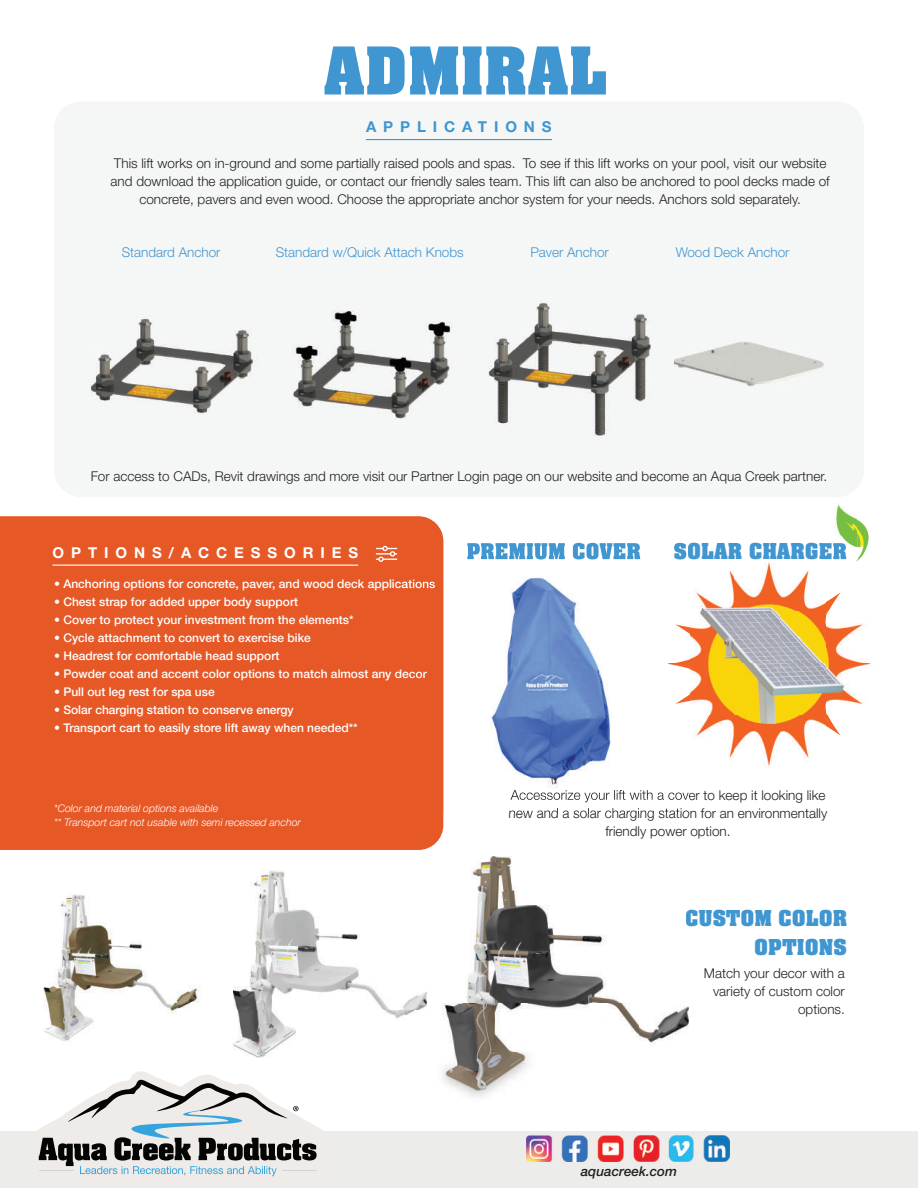
<style>
.page{position:relative;width:918px;height:1188px;background:#fff}
.page>*{position:absolute;margin:0;border:0;box-sizing:border-box;transform-origin:0 0}
.t1{font:700 72px "Neue Aachen Pro";color:#4096d0}
.t2{font:700 24px/28.8px "Neue Aachen Pro";color:#4096d0;text-align:right}
.t3{font:15px "Helvetica Neue LT 75 Bd";letter-spacing:.46em;color:#fff}
.t4{font:15px "Helvetica Neue LT 75 Bd";letter-spacing:.46em;color:#4096d0}
.t5{font:13.5px/18px "Helvetica Neue LT 45 Lt";color:#231f20;text-align:center}
.t6{font:13.5px "Helvetica Neue LT 45 Lt";color:#4096d0}
.t7{font:13.5px "Helvetica Neue LT 66 Md It";color:#231f20}
.t8{font:12px "Helvetica Neue LT 65 Md";color:#fff}
.t9{font:10.5px/13.5px "Helvetica Neue LT 46 Lt It";color:#fff}
</style>
<div class="page">
<div style="left:54px;top:102px;width:810px;height:395px;background:#f5f7f7;border-radius:27px"></div>
<hr style="left:366px;top:139px;width:186px;height:1px;background:#4096d0">
<div style="left:0;top:516px;width:443px;height:334px;background:#e75827"></div>
<div style="left:0;top:1132px;width:918px;height:56px;background:#ecedea"></div>
<svg style="left:26px;top:1071px;width:308px;height:106px"></svg>
<img style="left:694px;top:562px;width:132px;height:49px">
<img style="left:826px;top:592px;width:15px;height:19px">
<img style="left:689px;top:611px;width:182px;height:156px">
<img style="left:836px;top:505px;width:33px;height:31px">
<img style="left:841px;top:536px;width:16px;height:23px">
<img style="left:857px;top:536px;width:12px;height:23px">
<img style="left:823px;top:559px;width:37px;height:11px">
<img style="left:823px;top:543px;width:23px;height:16px">
<svg style="left:823px;top:559px;width:23px;height:1px"></svg>
<img style="left:527px;top:1136px;width:202px;height:26px">
<hr style="left:53px;top:565px;width:305px;height:1px;background:#fff">
<img style="left:292px;top:310px;width:160px;height:110px">
<img style="left:90px;top:317px;width:168px;height:97px">
<img style="left:488px;top:302px;width:163px;height:134px">
<img style="left:674px;top:341px;width:150px;height:45px">
<img style="left:443px;top:537px;width:246px;height:182px">
<img style="left:443px;top:719px;width:168px;height:94px">
<div style="left:407px;top:531px;width:36px;height:282px;background:#e75827"></div>
<img style="left:467px;top:543px;width:173px;height:16px">
<img style="left:674px;top:543px;width:15px;height:16px">
<svg style="left:674px;top:559px;width:15px;height:1px"></svg>
<img style="left:510px;top:790px;width:179px;height:13px">
<img style="left:509px;top:808px;width:180px;height:5px">
<img style="left:407px;top:579px;width:28px;height:12px">
<img style="left:407px;top:669px;width:20px;height:12px">
<svg style="left:376px;top:546px;width:21px;height:16px"></svg>
<img style="left:442px;top:856px;width:247px;height:241px">
<img style="left:686px;top:910px;width:3px;height:17px">
<img style="left:43px;top:894px;width:157px;height:148px">
<img style="left:233px;top:871px;width:194px;height:187px">
<h1 class="t1" style="left:324px;top:31px;width:285px">ADMIRAL</h1>
<p class="t4" style="left:366px;top:118px;width:187px">APPLICATIONS</p>
<p class="t5" style="left:111px;top:154px;width:721px">This lift works on in-ground and some partially raised pools and spas. To see if this lift works on your pool, visit our website and download the application guide, or contact our friendly sales team. This lift can also be anchored to pool decks made of concrete, pavers and even wood. Choose the appropriate anchor system for your needs. Anchors sold separately.</p>
<p class="t6" style="left:122px;top:244px;width:100px">Standard Anchor</p>
<p class="t6" style="left:276px;top:244px;width:190px">Standard w/Quick Attach Knobs</p>
<p class="t6" style="left:530px;top:244px;width:80px">Paver Anchor</p>
<p class="t6" style="left:676px;top:244px;width:115px">Wood Deck Anchor</p>
<p class="t5" style="left:91px;top:467px;width:738px">For access to CADs, Revit drawings and more visit our Partner Login page on our website and become an Aqua Creek partner.</p>
<p class="t3" style="left:53px;top:543px;width:307px">OPTIONS/ACCESSORIES</p>
<p class="t8" style="left:54px;top:577px;width:383px">• Anchoring options for concrete, paver, and wood deck applications</p>
<p class="t8" style="left:54px;top:595px;width:246px">• Chest strap for added upper body support</p>
<p class="t8" style="left:54px;top:613px;width:301px">• Cover to protect your investment from the elements*</p>
<p class="t8" style="left:54px;top:631px;width:258px">• Cycle attachment to convert to exercise bike</p>
<p class="t8" style="left:54px;top:649px;width:227px">• Headrest for comfortable head support</p>
<p class="t8" style="left:54px;top:667px;width:374px">• Powder coat and accent color options to match almost any decor</p>
<p class="t8" style="left:54px;top:685px;width:162px">• Pull out leg rest for spa use</p>
<p class="t8" style="left:54px;top:703px;width:241px">• Solar charging station to conserve energy</p>
<p class="t8" style="left:54px;top:721px;width:305px">• Transport cart to easily store lift away when needed**</p>
<p class="t9" style="left:54px;top:801px;width:248px">*Color and material options available<br>** Transport cart not usable with semi recessed anchor</p>
<h2 class="t2" style="left:673px;top:538px;width:175px">SOLAR CHARGER</h2>
<p class="t5" style="left:509px;top:804px;width:320px">new and a solar charging station for an environmentally friendly power option.</p>
<h2 class="t2" style="left:685px;top:905px;width:164px">CUSTOM COLOR<br>OPTIONS</h2>
<p class="t5" style="left:704px;top:964px;width:143px;text-align:right">Match your decor with a variety of custom color options.</p>
<p class="t7" style="left:581px;top:1163px;width:98px">aquacreek.com</p>
</div>
